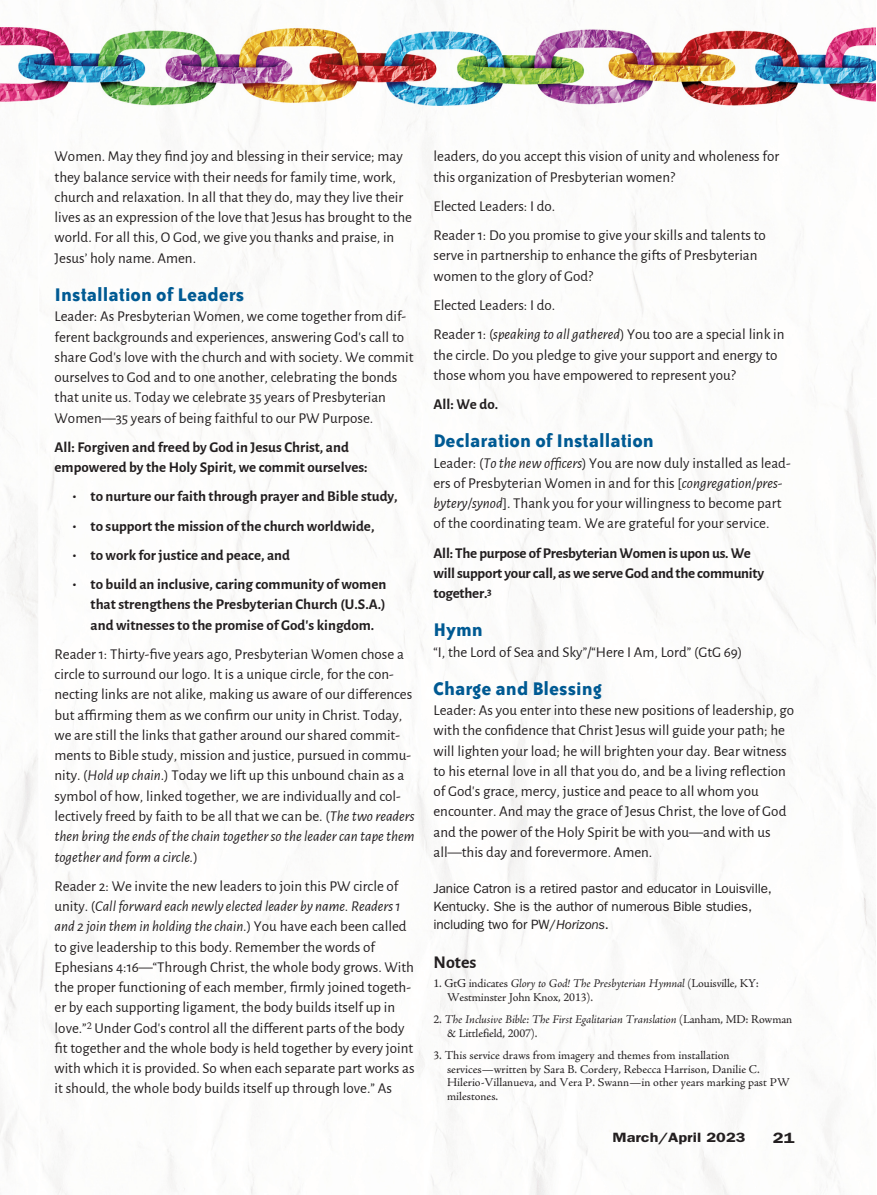
<style>
.page{position:relative;width:877px;height:1195px;background:#fff}
.page>*{position:absolute;margin:0;border:0;box-sizing:border-box;transform-origin:0 0}
.t1{font:700 21px "Bailey Sans ITC";color:#005a93}
.t2{font:700 18px "Alegreya Sans";color:#231f20}
.t3{font:15px/20.2px "Alegreya Sans";color:#231f20}
.t4{font:700 15px/20.2px "Alegreya Sans";color:#231f20}
.t5{font:600 15px "ITC Franklin Gothic Std";color:#231f20;scale:1.2 1}
.t6{font:13.5px/18px "ITC Franklin Gothic Std";letter-spacing:-.01em;color:#231f20}
.t7{font:600 13.5px "ITC Franklin Gothic Std";color:#231f20;scale:1.2 1}
.t8{font:12px/13.5px "Adobe Jenson Pro";color:#231f20}
.t9{font:italic 12px/13.5px "Adobe Jenson Pro";letter-spacing:-.01em;color:#231f20}
.s1{font-style:italic}
.s2{font-style:normal}
</style>
<div class="page">
<img style="left:0;top:0;width:875px;height:1194px">
<p class="t3" style="left:55px;top:147px;width:359px">Women. May they find joy and blessing in their service; may they balance service with their needs for family time, work, church and relaxation. In all that they do, may they live their lives as an expression of the love that Jesus has brought to the world. For all this, O God, we give you thanks and praise, in Jesus’ holy name. Amen.</p>
<p class="t1" style="left:55px;top:287px;width:191px">Installation of Leaders</p>
<p class="t3" style="left:55px;top:306px;width:360px">Leader: As Presbyterian Women, we come together from dif&shy;ferent backgrounds and experiences, answering God's call to share God's love with the church and with society. We commit ourselves to God and to one another, celebrating the bonds that unite us. Today we celebrate 35 years of Presbyterian Women—35 years of being faithful to our PW Purpose.</p>
<p class="t4" style="left:55px;top:437px;width:314px">All: Forgiven and freed by God in Jesus Christ, and empowered by the Holy Spirit, we commit ourselves:</p>
<p class="t4" style="left:73px;top:486px;width:326px">• to nurture our faith through prayer and Bible study,</p>
<p class="t4" style="left:73px;top:516px;width:303px">• to support the mission of the church worldwide,</p>
<p class="t4" style="left:73px;top:545px;width:219px">• to work for justice and peace, and</p>
<p class="t4" style="left:91px;top:574px;width:297px;text-align:justify;text-indent:-18px">• to build an inclusive, caring community of women that strengthens the Presbyterian Church (U.S.A.) and witnesses to the promise of God's kingdom.</p>
<p class="t3" style="left:55px;top:644px;width:361px">Reader 1: Thirty-five years ago, Presbyterian Women chose a circle to surround our logo. It is a unique circle, for the con&shy;necting links are not alike, making us aware of our differences but affirming them as we confirm our unity in Christ. Today, we are still the links that gather around our shared commit&shy;ments to Bible study, mission and justice, pursued in commu&shy;nity. (<span class="s1">Hold up chain</span>.) Today we lift up this unbound chain as a symbol of how, linked together, we are individually and col&shy;lectively freed by faith to be all that we can be. (<span class="s1">The two readers then bring the ends of the chain together so the leader can tape them together and form a circle.</span>)</p>
<p class="t3" style="left:55px;top:876px;width:361px">Reader 2: We invite the new leaders to join this PW circle of unity. (<span class="s1">Call forward each newly elected leader by name. Readers 1 and 2 join them in holding the chain.</span>) You have each been called to give leadership to this body. Remember the words of Ephesians 4:16—“Through Christ, the whole body grows. With the proper functioning of each member, firmly joined togeth&shy;er by each supporting ligament, the body builds itself up in love.”<sup>2</sup> Under God's control all the different parts of the body fit together and the whole body is held together by every joint with which it is provided. So when each separate part works as it should, the whole body builds itself up through love.” As</p>
<p class="t3" style="left:433px;top:147px;width:347px">leaders, do you accept this vision of unity and wholeness for this organization of Presbyterian women?</p>
<p class="t3" style="left:433px;top:196px;width:123px">Elected Leaders: I do.</p>
<p class="t3" style="left:433px;top:225px;width:334px">Reader 1: Do you promise to give your skills and talents to serve in partnership to enhance the gifts of Presbyterian women to the glory of God?</p>
<p class="t3" style="left:433px;top:295px;width:123px">Elected Leaders: I do.</p>
<p class="t3" style="left:433px;top:324px;width:352px">Reader 1: (<span class="s1">speaking to all gathered</span>) You too are a special link in the circle. Do you pledge to give your support and energy to those whom you have empowered to represent you?</p>
<p class="t4" style="left:433px;top:394px;width:66px">All: We do.</p>
<p class="t1" style="left:433px;top:434px;width:222px">Declaration of Installation</p>
<p class="t3" style="left:433px;top:453px;width:358px">Leader: (<span class="s1">To the new officers</span>) You are now duly installed as lead&shy;ers of Presbyterian Women in and for this [<span class="s1">congregation/pres&shy;bytery/synod</span>]. Thank you for your willingness to become part of the coordinating team. We are grateful for your service.</p>
<p class="t4" style="left:433px;top:543px;width:332px">All: The purpose of Presbyterian Women is upon us. We will support your call, as we serve God and the community together.<sup>3</sup></p>
<p class="t1" style="left:433px;top:623px;width:51px">Hymn</p>
<p class="t3" style="left:433px;top:642px;width:310px">“I, the Lord of Sea and Sky”/“Here I Am, Lord” (GtG 69)</p>
<p class="t1" style="left:433px;top:681px;width:170px">Charge and Blessing</p>
<p class="t3" style="left:433px;top:700px;width:362px">Leader: As you enter into these new positions of leadership, go with the confidence that Christ Jesus will guide your path; he will lighten your load; he will brighten your day. Bear witness to his eternal love in all that you do, and be a living reflection of God's grace, mercy, justice and peace to all whom you encounter. And may the grace of Jesus Christ, the love of God and the power of the Holy Spirit be with you—and with us all—this day and forevermore. Amen.</p>
<p class="t6" style="left:433px;top:880px;width:340px">Janice Catron is a retired pastor and educator in Louisville,<br>Kentucky. She is the author of numerous Bible studies, including two for PW/<span class="s1">Horizons</span>.</p>
<p class="t2" style="left:433px;top:951px;width:44px">Notes</p>
<p class="t8" style="left:447px;top:978px;width:313px;text-indent:-14px">1. GtG indicates <span class="s1">Glory to God! The Presbyterian Hymnal</span> (Louisville, KY:<br>Westminster John Knox, 2013).</p>
<p class="t9" style="left:447px;top:1013px;width:347px;text-indent:-14px"><span class="s2">2.</span> The Inclusive Bible: The First Egalitarian Translation <span class="s2">(Lanham, MD: Rowman &amp; Littlefield, 2007).</span></p>
<p class="t8" style="left:447px;top:1050px;width:344px;text-indent:-14px">3. This service draws from imagery and themes from installation services—written by Sara B. Cordery, Rebecca Harrison, Danilie C.<br>Hilerio-Villanueva, and Vera P. Swann—in other years marking past PW milestones.</p>
<p class="t7" style="left:612px;top:1128px;width:112px">March/April 2023</p>
<p class="t5" style="left:772px;top:1128px;width:19px">21</p>
</div>
